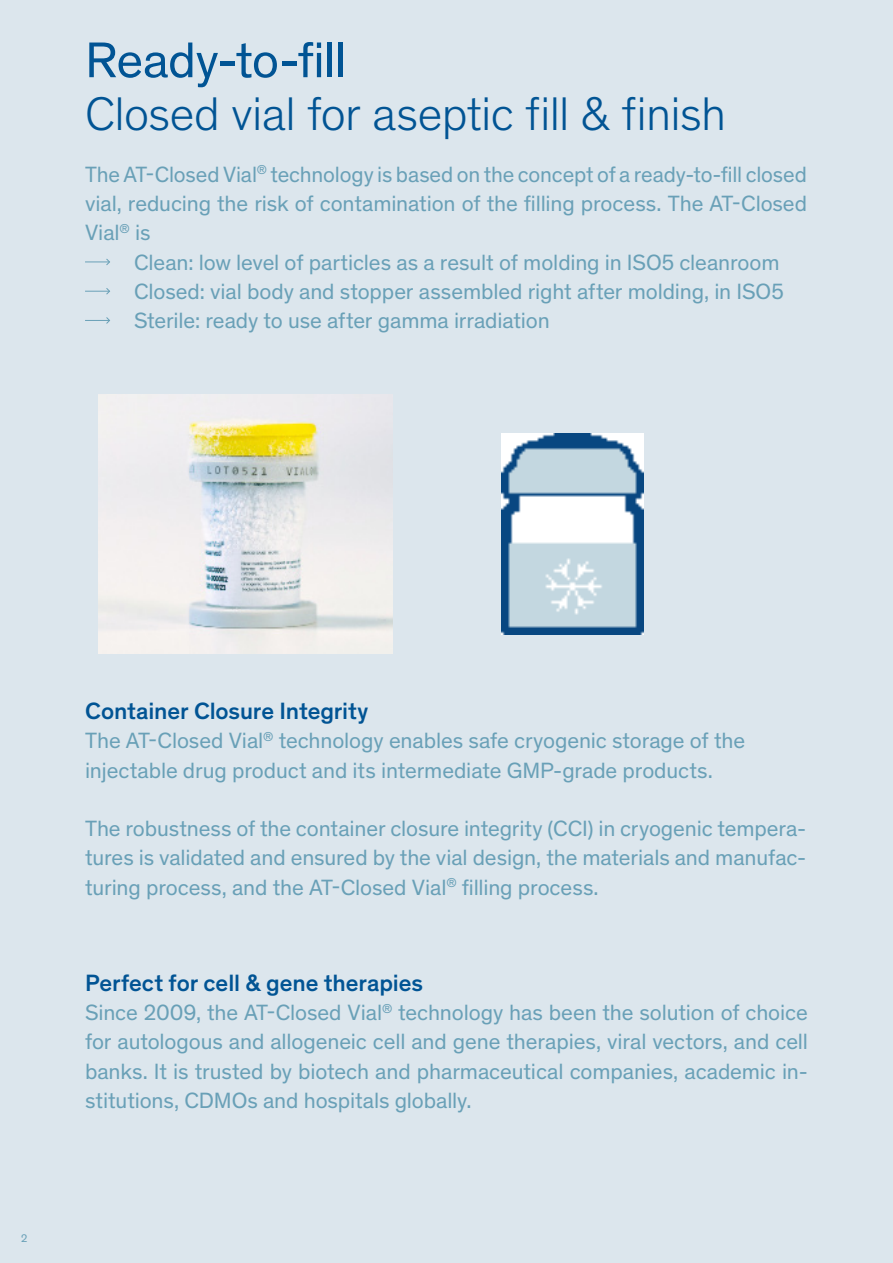
<style>
.page{position:relative;width:893px;height:1263px;background:#dce6ed}
.page>*{position:absolute;margin:0;border:0;box-sizing:border-box;transform-origin:0 0}
.Kapiteltitel{font:51px "Theinhardt";letter-spacing:-.015em;color:#015494}
.Kapiteltitel-2{font:300 48px "Theinhardt";letter-spacing:-.015em;color:#015494}
.Subtitel{font:500 24px "Theinhardt";letter-spacing:-.005em;color:#015494}
.Zitat{font:22.5px/29.2px "Theinhardt";letter-spacing:-.005em;color:#69a0b7;text-align:justify}
.Subtitel-2{font:22.5px/29.2px "Theinhardt";letter-spacing:-.005em;color:#69a0b7;text-align:justify}
.t1{font:11.25px "Theinhardt";color:#69a0b7}
</style>
<div class="page">
<svg style="left:85px;top:258px;width:25px;height:7px"></svg>
<svg style="left:85px;top:288px;width:25px;height:7px"></svg>
<svg style="left:85px;top:317px;width:25px;height:7px"></svg>
<img style="left:502px;top:433px;width:141px;height:201px">
<img style="left:98px;top:394px;width:294px;height:259px">
<p class="Kapiteltitel" style="left:85px;top:24px;width:263px">Ready-to-fill</p>
<p class="Kapiteltitel-2" style="left:85px;top:80px;width:642px">Closed vial for aseptic fill &amp; finish</p>
<p class="Zitat" style="left:85px;top:159px;width:723px">The AT-Closed Vial<sup>®</sup> technology is based on the concept of a ready-to-fill closed vial, reducing the risk of contamination of the filling process. The AT-Closed Vial<sup>®</sup> is</p>
<p class="Zitat" style="left:134px;top:246px;width:647px">Clean: low level of particles as a result of molding in ISO5 cleanroom</p>
<p class="Zitat" style="left:134px;top:276px;width:651px">Closed: vial body and stopper assembled right after molding, in ISO5</p>
<p class="Zitat" style="left:134px;top:305px;width:417px">Sterile: ready to use after gamma irradiation</p>
<p class="t1" style="left:21px;top:1230px;width:8px">2</p>
<p class="Subtitel" style="left:85px;top:693px;width:285px">Container Closure Integrity</p>
<p class="Subtitel-2" style="left:85px;top:725px;width:662px">The AT-Closed Vial<sup>®</sup> technology enables safe cryogenic storage of the</p>
<p class="Subtitel-2" style="left:85px;top:754px;width:629px">injectable drug product and its intermediate GMP-grade products.</p>
<p class="Subtitel-2" style="left:85px;top:813px;width:723px">The robustness of the container closure integrity (CCI) in cryogenic tempera&shy;tures is validated and ensured by the vial design, the materials and manufac&shy;turing process, and the AT-Closed Vial<sup>®</sup> filling process.</p>
<p class="Subtitel" style="left:85px;top:965px;width:340px">Perfect for cell &amp; gene therapies</p>
<p class="Zitat" style="left:85px;top:997px;width:724px">Since 2009, the AT-Closed Vial<sup>®</sup> technology has been the solution of choice for autologous and allogeneic cell and gene therapies, viral vectors, and cell banks. It is trusted by biotech and pharmaceutical companies, academic in&shy;stitutions, CDMOs and hospitals globally.</p>
</div>
